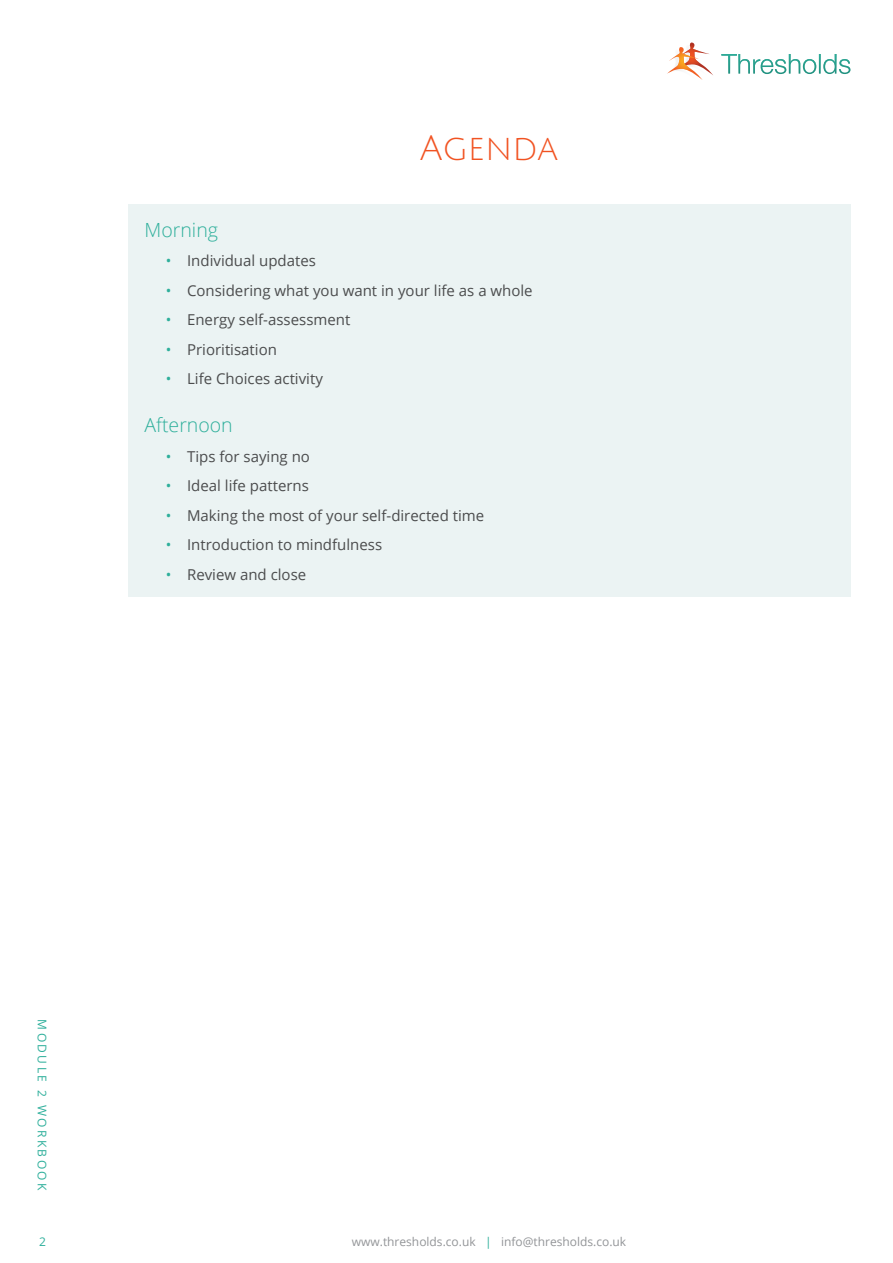
<style>
.page{position:relative;width:893px;height:1263px;background:#fff}
.page>*{position:absolute;margin:0;border:0;box-sizing:border-box;transform-origin:0 0}
.t1{font:34.5px "Julius Sans One";color:#f15322}
.t2{font:300 19.5px "Open Sans";color:#2eaf9b}
.t3{font:15px "Open Sans";color:#4b4c4d}
.t4{font:12px "Open Sans";color:#939598}
.t5{font:12px "Open Sans";letter-spacing:.2em;color:#2eaf9b}
.s1{color:#2eaf9b}
</style>
<div class="page">
<svg style="left:667px;top:42px;width:46px;height:38px"></svg>
<svg style="left:672px;top:49px;width:24px;height:23px"></svg>
<svg style="left:721px;top:54px;width:129px;height:20px"></svg>
<div style="left:128px;top:205px;width:722px;height:392px;background:#ebf3f3"></div>
<h1 class="t1" style="left:420px;top:130px;width:140px">Agenda</h1>
<h2 class="t2" style="left:145px;top:216px;width:75px">Morning</h2>
<p class="t3" style="left:166px;top:250px;width:152px"><span class="s1">•</span> Individual updates</p>
<p class="t3" style="left:166px;top:280px;width:368px"><span class="s1">•</span> Considering what you want in your life as a whole</p>
<p class="t3" style="left:166px;top:309px;width:186px"><span class="s1">•</span> Energy self-assessment</p>
<p class="t3" style="left:166px;top:339px;width:113px"><span class="s1">•</span> Prioritisation</p>
<p class="t3" style="left:166px;top:368px;width:159px"><span class="s1">•</span> Life Choices activity</p>
<h2 class="t2" style="left:145px;top:412px;width:90px">Afternoon</h2>
<p class="t3" style="left:166px;top:446px;width:146px"><span class="s1">•</span> Tips for saying no</p>
<p class="t3" style="left:166px;top:476px;width:145px"><span class="s1">•</span> Ideal life patterns</p>
<p class="t3" style="left:166px;top:505px;width:320px"><span class="s1">•</span> Making the most of your self-directed time</p>
<p class="t3" style="left:166px;top:535px;width:218px"><span class="s1">•</span> Introduction to mindfulness</p>
<p class="t3" style="left:166px;top:564px;width:142px"><span class="s1">•</span> Review and close</p>
<p class="t5" style="left:51px;top:1019px;width:173px;rotate:90deg">MODULE 2 WORKBOOK</p>
<p class="t5" style="left:39px;top:1234px;width:8px">2</p>
<p class="t4" style="left:352px;top:1234px;width:276px">www.thresholds.co.uk <span class="s1">|</span> info@thresholds.co.uk</p>
</div>
